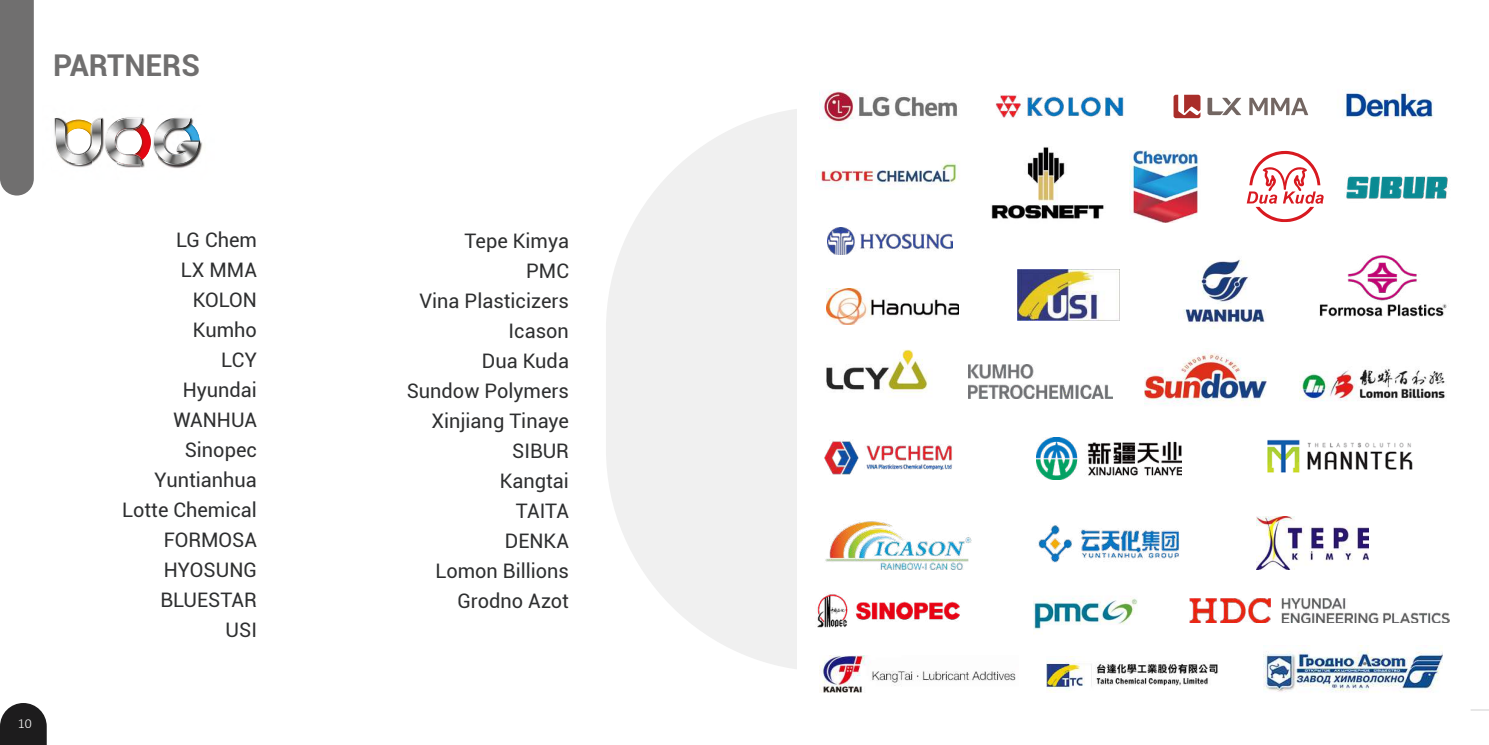
<style>
.page{position:relative;width:1489px;height:745px;background:#fff}
.page>*{position:absolute;margin:0;border:0;box-sizing:border-box;transform-origin:0 0}
.t1{font:700 30px "Roboto";color:#706f6f}
.t2{font:20px/30px "Roboto";color:#2e2f30;text-align:right}
.t3{font:300 13.75px "Calibri";color:#fff}
</style>
<div class="page">
<svg style="left:0;top:703px;width:47px;height:41px;background:#393939"></svg>
<div style="left:0;top:0;width:34px;height:195px;background:#706f6f"></div>
<svg style="left:606px;top:109px;width:191px;height:560px;fill:#f0f0f0"></svg>
<img style="left:118px;top:117px;width:85px;height:52px">
<img style="left:117px;top:118px;width:24px;height:47px">
<img style="left:54px;top:117px;width:37px;height:50px">
<img style="left:101px;top:117px;width:3px;height:35px">
<img style="left:141px;top:117px;width:9px;height:52px">
<img style="left:142px;top:124px;width:8px;height:36px">
<img style="left:150px;top:117px;width:7px;height:52px">
<svg style="left:150px;top:135px;width:1px;height:14px"></svg>
<img style="left:105px;top:119px;width:37px;height:45px">
<img style="left:153px;top:118px;width:47px;height:47px">
<img style="left:163px;top:118px;width:28px;height:37px">
<img style="left:177px;top:140px;width:23px;height:12px">
<img style="left:55px;top:118px;width:47px;height:47px">
<svg style="left:1471px;top:709px;width:17px;height:2px"></svg>
<img style="left:819px;top:89px;width:139px;height:35px">
<img style="left:1129px;top:151px;width:69px;height:71px">
<svg style="left:1173px;top:95px;width:27px;height:23px"></svg>
<svg style="left:1249px;top:98px;width:59px;height:17px"></svg>
<svg style="left:1207px;top:98px;width:34px;height:17px"></svg>
<img style="left:1346px;top:175px;width:102px;height:24px">
<img style="left:991px;top:147px;width:113px;height:72px">
<img style="left:995px;top:94px;width:129px;height:24px">
<img style="left:827px;top:227px;width:125px;height:27px">
<img style="left:1267px;top:439px;width:145px;height:34px">
<img style="left:1036px;top:437px;width:145px;height:42px">
<img style="left:815px;top:161px;width:145px;height:27px">
<img style="left:968px;top:364px;width:144px;height:34px">
<img style="left:1144px;top:352px;width:122px;height:53px">
<img style="left:1319px;top:255px;width:128px;height:62px">
<img style="left:826px;top:349px;width:102px;height:44px">
<svg style="left:1246px;top:151px;width:77px;height:71px"></svg>
<img style="left:1017px;top:269px;width:102px;height:51px">
<img style="left:826px;top:288px;width:132px;height:36px">
<img style="left:1183px;top:259px;width:83px;height:69px">
<img style="left:825px;top:521px;width:146px;height:47px">
<img style="left:1038px;top:525px;width:141px;height:38px">
<img style="left:824px;top:441px;width:128px;height:34px">
<img style="left:817px;top:594px;width:143px;height:34px">
<img style="left:1189px;top:598px;width:259px;height:23px">
<img style="left:1256px;top:516px;width:112px;height:52px">
<img style="left:1033px;top:596px;width:104px;height:38px">
<img style="left:1345px;top:89px;width:89px;height:30px">
<img style="left:819px;top:655px;width:197px;height:37px">
<img style="left:1299px;top:368px;width:146px;height:33px">
<img style="left:1046px;top:656px;width:171px;height:36px">
<img style="left:1263px;top:645px;width:178px;height:47px">
<h1 class="t1" style="left:53px;top:44px;width:148px">PARTNERS</h1>
<p class="t3" style="left:18px;top:714px;width:15px">10</p>
<p class="t2" style="left:122px;top:224px;width:136px">LG Chem<br>LX MMA<br>KOLON<br>Kumho<br>LCY<br>Hyundai<br>WANHUA<br>Sinopec<br>Yuntianhua<br>Lotte Chemical<br>FORMOSA<br>HYOSUNG<br>BLUESTAR<br>USI</p>
<p class="t2" style="left:406px;top:224px;width:164px">Tepe Kimya<br>PMC<br>Vina Plasticizers<br>Icason<br>Dua Kuda<br>Sundow Polymers<br>Xinjiang Tinaye<br>SIBUR<br>Kangtai<br>TAITA<br>DENKA<br>Lomon Billions<br>Grodno Azot</p>
</div>
